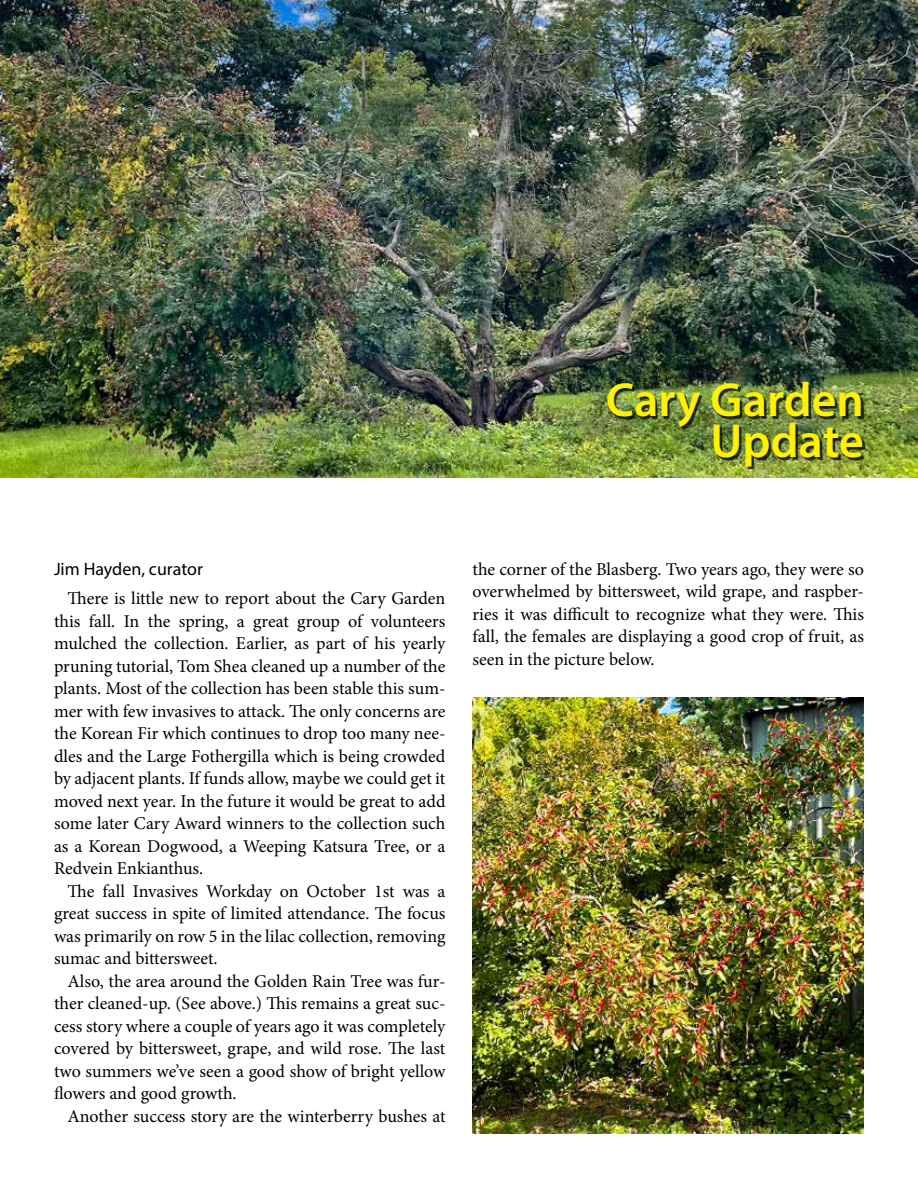
<style>
.page{position:relative;width:918px;height:1188px;background:#fff}
.page>*{position:absolute;margin:0;border:0;box-sizing:border-box;transform-origin:0 0}
.t1{font:600 48px/40.5px "Myriad Pro";color:#fff200;text-align:right}
.t2{font:18px/22.5px "Minion Pro";color:#000;text-align:justify}
.t3{font:18px "Myriad Pro";color:#000}
</style>
<div class="page">
<img style="left:0;top:1px;width:918px;height:477px">
<img style="left:472px;top:698px;width:392px;height:436px">
<div style="left:610px;top:385px;width:255px;height:84px;background:#000;opacity:.75"></div>
<h1 class="t1" style="left:606px;top:379px;width:259px">Cary Garden<br>Update</h1>
<p class="t3" style="left:54px;top:558px;width:150px">Jim Hayden, curator</p>
<p class="t2" style="left:54px;top:587px;width:393px;text-indent:14px">There is little new to report about the Cary Garden this fall. In the spring, a great group of volunteers mulched the collection. Earlier, as part of his yearly pruning tutorial, Tom Shea cleaned up a number of the plants. Most of the collection has been stable this sum&shy;mer with few invasives to attack. The only concerns are the Korean Fir which continues to drop too many nee&shy;dles and the Large Fothergilla which is being crowded by adjacent plants. If funds allow, maybe we could get it moved next year. In the future it would be great to add some later Cary Award winners to the collection such as a Korean Dogwood, a Weeping Katsura Tree, or a Redvein Enkianthus.</p>
<p class="t2" style="left:54px;top:880px;width:393px;text-indent:14px">The fall Invasives Workday on October 1st was a great success in spite of limited attendance. The focus was primarily on row 5 in the lilac collection, removing sumac and bittersweet.</p>
<p class="t2" style="left:54px;top:970px;width:393px;text-indent:14px">Also, the area around the Golden Rain Tree was fur&shy;ther cleaned-up. (See above.) This remains a great suc&shy;cess story where a couple of years ago it was completely covered by bittersweet, grape, and wild rose. The last two summers we’ve seen a good show of bright yellow flowers and good growth.</p>
<p class="t2" style="left:68px;top:1105px;width:379px">Another success story are the winterberry bushes at</p>
<p class="t2" style="left:472px;top:558px;width:393px">the corner of the Blasberg. Two years ago, they were so overwhelmed by bittersweet, wild grape, and raspber&shy;ries it was difficult to recognize what they were. This fall, the females are displaying a good crop of fruit, as seen in the picture below.</p>
</div>
